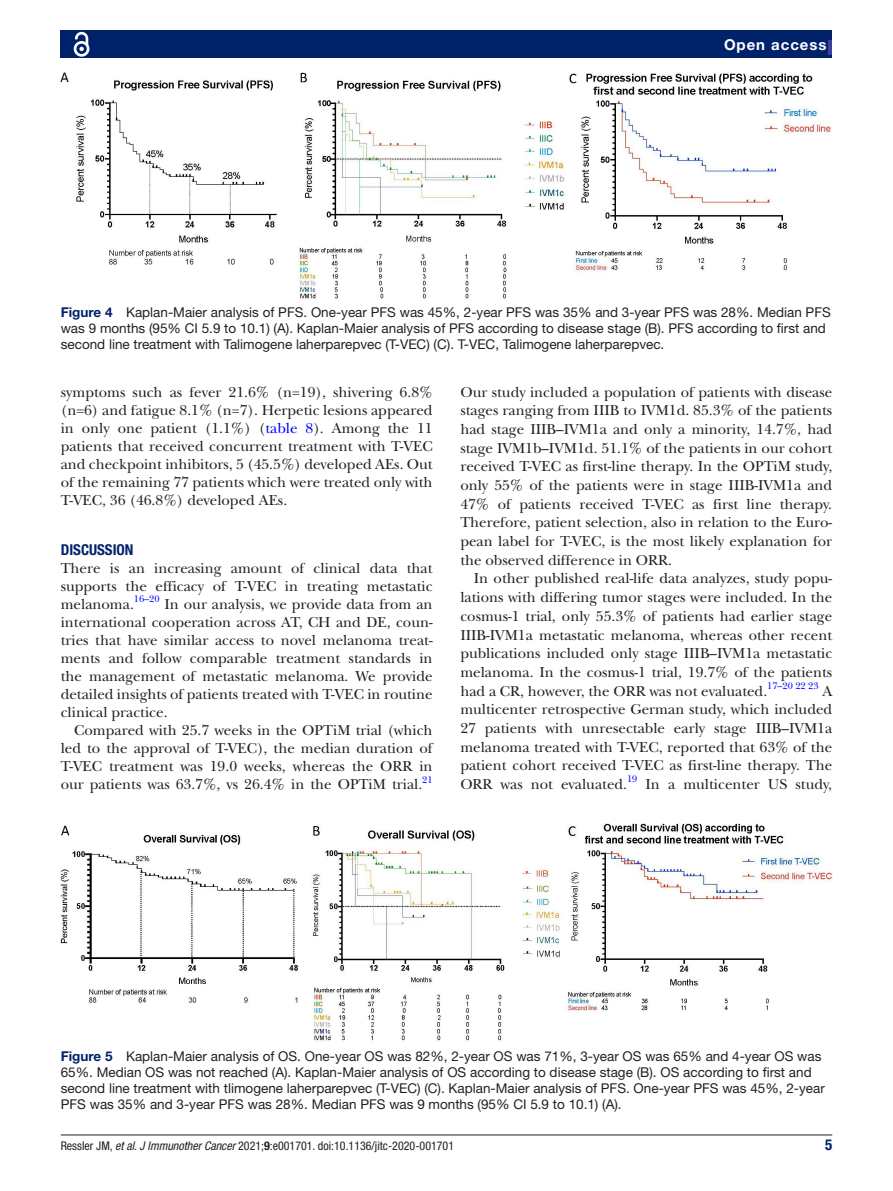
<style>
.page{position:relative;width:893px;height:1191px;background:#fff}
.page>*{position:absolute;margin:0;border:0;box-sizing:border-box;transform-origin:0 0}
.t1{font:15px/18.8px "New Baskerville";color:#231f20;text-align:justify}
.t2{font:700 condensed 15px "Helvetica Neue LT Std";color:#00226b}
.t3{font:700 15px "Helvetica Neue LT Std";letter-spacing:.065em;color:#fff}
.t4{font:13.5px/16.2px "Helvetica Neue LT Std";color:#231f20}
.t5{font:condensed 12px "Helvetica Neue LT Std";color:#231f20}
.t6{font:9.9px "New Baskerville";color:#00f}
.s1{font-weight:700;color:#00226b}
.s2{color:#00f}
.s3{font-style:italic}
.s4{font-weight:700}
</style>
<div class="page">
<hr style="left:61px;top:1134px;width:771px;height:1px;background:#231f20">
<div style="left:61px;top:31px;width:771px;height:27px;background:#00226b"></div>
<hr style="left:828px;top:40px;width:4px;height:15px;background:#414099">
<svg style="left:73px;top:31px;width:17px;height:26px"></svg>
<img style="left:61px;top:73px;width:771px;height:226px">
<img style="left:61px;top:823px;width:771px;height:218px">
<p class="t3" style="left:724px;top:35px;width:104px">Open access</p>
<p class="t4" style="left:61px;top:304px;width:772px"><span class="s1">Figure 4</span> Kaplan-Maier analysis of PFS. One-year PFS was 45%, 2-year PFS was 35% and 3-year PFS was 28%. Median PFS was 9 months (95% CI 5.9 to 10.1) (A). Kaplan-Maier analysis of PFS according to disease stage (B). PFS according to first and second line treatment with Talimogene laherparepvec (T-VEC) (C). T-VEC, Talimogene laherparepvec.</p>
<p class="t1" style="left:61px;top:383px;width:373px;line-height:18px">symptoms such as fever 21.6% (n=19), shivering 6.8% (n=6) and fatigue 8.1% (n=7). Herpetic lesions appeared in only one patient (1.1%) (<span class="s2">table 8</span>). Among the 11 patients that received concurrent treatment with T-VEC and checkpoint inhibitors, 5 (45.5%) developed AEs. Out of the remaining 77 patients which were treated only with T-VEC, 36 (46.8%) developed AEs.</p>
<p class="t2" style="left:61px;top:541px;width:74px">DISCUSSION</p>
<p class="t1" style="left:61px;top:559px;width:373px;line-height:18px">There is an increasing amount of clinical data that supports the efficacy of T-VEC in treating metastatic melanoma.</p>
<p class="t6" style="left:134px;top:593px;width:27px">16–20</p>
<p class="t1" style="left:61px;top:595px;width:373px;line-height:18px;text-indent:104px">In our analysis, we provide data from an international cooperation across AT, CH and DE, coun&shy;tries that have similar access to novel melanoma treat&shy;ments and follow comparable treatment standards in the management of metastatic melanoma. We provide detailed insights of patients treated with T-VEC in routine clinical practice.</p>
<p class="t1" style="left:61px;top:721px;width:373px;line-height:18px;text-indent:14px">Compared with 25.7 weeks in the OPTiM trial (which led to the approval of T-VEC), the median duration of T-VEC treatment was 19.0 weeks, whereas the ORR in our patients was 63.7%, vs 26.4% in the OPTiM trial.</p>
<p class="t6" style="left:422px;top:773px;width:12px">21</p>
<p class="t1" style="left:460px;top:382px;width:373px">Our study included a population of patients with disease stages ranging from IIIB to IVM1d. 85.3% of the patients had stage IIIB–IVM1a and only a minority, 14.7%, had stage IVM1b–IVM1d. 51.1% of the patients in our cohort received T-VEC as first-line therapy. In the OPTiM study, only 55% of the patients were in stage IIIB-IVM1a and 47% of patients received T-VEC as first line therapy.<br>Therefore, patient selection, also in relation to the Euro&shy;pean label for T-VEC, is the most likely explanation for the observed difference in ORR.</p>
<p class="t1" style="left:460px;top:569px;width:373px;text-indent:14px">In other published real-life data analyzes, study popu&shy;lations with differing tumor stages were included. In the cosmus-1 trial, only 55.3% of patients had earlier stage IIIB-IVM1a metastatic melanoma, whereas other recent publications included only stage IIIB–IVM1a metastatic melanoma. In the cosmus-1 trial, 19.7% of the patients had a CR, however, the ORR was not evaluated.</p>
<p class="t6" style="left:767px;top:680px;width:53px">17–20 22 23</p>
<p class="t1" style="left:460px;top:681px;width:373px;text-indent:362px">A multicenter retrospective German study, which included 27 patients with unresectable early stage IIIB–IVM1a melanoma treated with T-VEC, reported that 63% of the patient cohort received T-VEC as first-line therapy. The ORR was not evaluated.<sup>19</sup></p>
<p class="t1" style="left:646px;top:775px;width:188px">In a multicenter US study,</p>
<p class="t4" style="left:61px;top:1047px;width:766px"><span class="s1">Figure 5</span> Kaplan-Maier analysis of OS. One-year OS was 82%, 2-year OS was 71%, 3-year OS was 65% and 4-year OS was 65%. Median OS was not reached (A). Kaplan-Maier analysis of OS according to disease stage (B). OS according to first and second line treatment with tlimogene laherparepvec (T-VEC) (C). Kaplan-Maier analysis of PFS. One-year PFS was 45%, 2-year PFS was 35% and 3-year PFS was 28%. Median PFS was 9 months (95% CI 5.9 to 10.1) (A).</p>
<p class="t5" style="left:61px;top:1138px;width:395px">Ressler JM, <span class="s3">et al</span>. <span class="s3">J Immunother Cancer</span> 2021;<span class="s4">9</span>:e001701. doi:10.1136/jitc-2020-001701</p>
<p class="t2" style="left:825px;top:1135px;width:9px">5</p>
</div>
